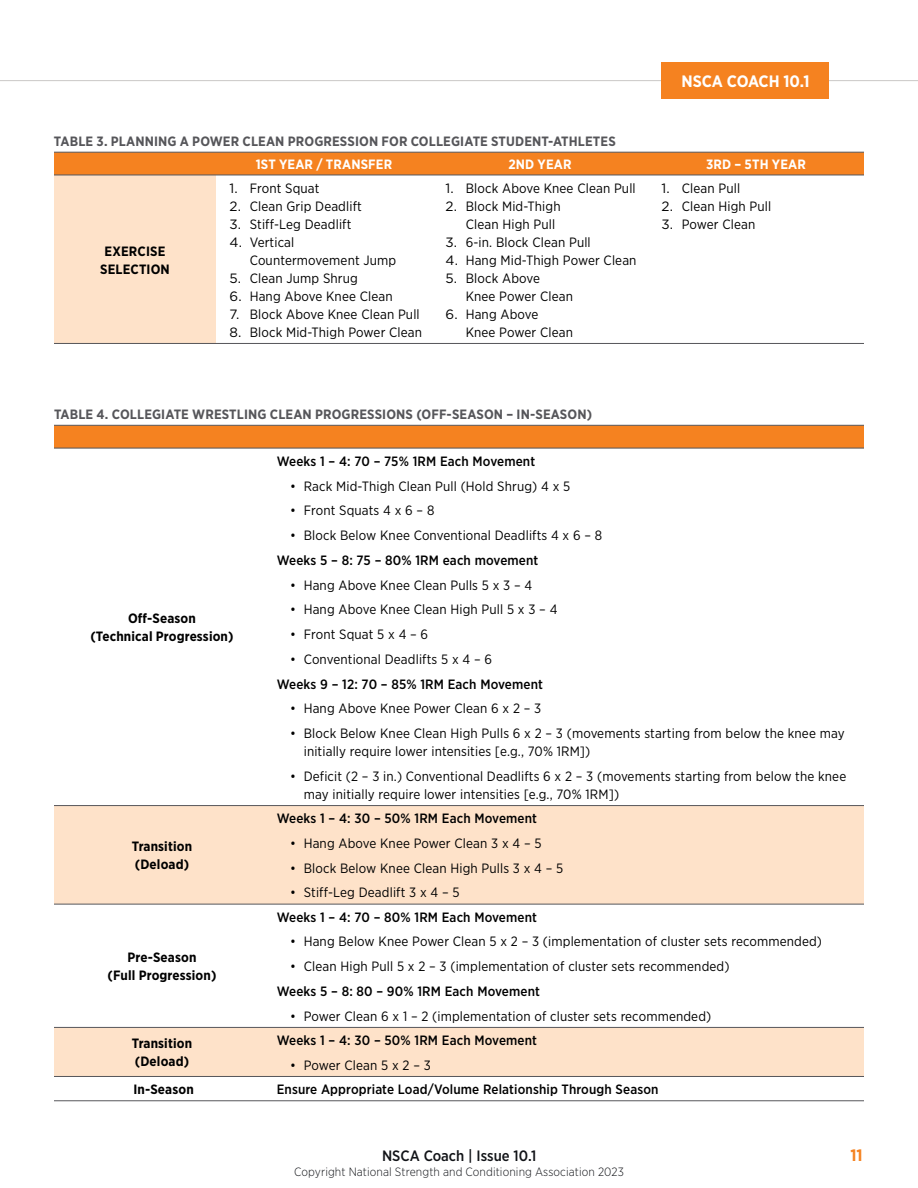
<style>
.page{position:relative;width:918px;height:1188px;background:#fff}
.page>*{position:absolute;margin:0;border:0;box-sizing:border-box;transform-origin:0 0}
.t1{font:700 16.5px "Gotham Narrow";color:#fff}
.t2{font:700 16.5px "Gotham Narrow";color:#f58220}
.t3{font:500 15px "Gotham Narrow";color:#121418}
.t4{font:13.5px/18px "Gotham Narrow";letter-spacing:.01em;color:#000}
.t5{font:500 13.5px "Gotham Narrow";letter-spacing:.01em;color:#000}
.t6{font:700 13.5px "Gotham Narrow";letter-spacing:.01em;color:#56565a}
.t7{font:700 13.5px/18px "Gotham Narrow";letter-spacing:.01em;color:#000;text-align:center}
.t8{font:700 13.5px "Gotham Narrow";letter-spacing:.01em;color:#fff}
.t9{font:300 12px "Gotham Narrow";letter-spacing:.01em;color:#121418}
.s1{font-family:"Gotham"}
</style>
<div class="page">
<hr style="left:0;top:80px;width:918px;height:1px;background:#cac8c7">
<div style="left:662px;top:62px;width:168px;height:36px;background:#f58220"></div>
<div style="left:54px;top:426px;width:810px;height:22px;background:#f58220"></div>
<div style="left:54px;top:806px;width:810px;height:98px;background:#fee2c9"></div>
<svg style="left:54px;top:1026px;width:810px;height:75px;fill:#fee2c9"></svg>
<hr style="left:54px;top:805px;width:216px;height:1px;background:#56565a">
<hr style="left:270px;top:805px;width:594px;height:1px;background:#56565a">
<hr style="left:54px;top:904px;width:216px;height:1px;background:#56565a">
<hr style="left:270px;top:904px;width:594px;height:1px;background:#56565a">
<hr style="left:54px;top:1027px;width:216px;height:1px;background:#56565a">
<hr style="left:270px;top:1027px;width:594px;height:1px;background:#56565a">
<hr style="left:54px;top:1076px;width:216px;height:1px;background:#56565a">
<hr style="left:270px;top:1076px;width:594px;height:1px;background:#56565a">
<hr style="left:54px;top:1101px;width:216px;height:1px;background:#56565a">
<hr style="left:270px;top:1101px;width:594px;height:1px;background:#56565a">
<hr style="left:54px;top:425px;width:216px;height:1px;background:#56565a">
<hr style="left:270px;top:425px;width:594px;height:1px;background:#56565a">
<hr style="left:54px;top:448px;width:216px;height:1px;background:#56565a">
<hr style="left:270px;top:448px;width:594px;height:1px;background:#56565a">
<div style="left:54px;top:153px;width:810px;height:22px;background:#f58220"></div>
<div style="left:54px;top:175px;width:162px;height:168px;background:#fee2c9"></div>
<hr style="left:54px;top:343px;width:162px;height:1px;background:#56565a">
<hr style="left:216px;top:343px;width:216px;height:1px;background:#56565a">
<hr style="left:432px;top:343px;width:216px;height:1px;background:#56565a">
<hr style="left:648px;top:343px;width:216px;height:1px;background:#56565a">
<hr style="left:54px;top:152px;width:162px;height:1px;background:#56565a">
<hr style="left:216px;top:152px;width:216px;height:1px;background:#56565a">
<hr style="left:432px;top:152px;width:216px;height:1px;background:#56565a">
<hr style="left:648px;top:152px;width:216px;height:1px;background:#56565a">
<hr style="left:54px;top:175px;width:162px;height:1px;background:#56565a">
<hr style="left:216px;top:175px;width:216px;height:1px;background:#56565a">
<hr style="left:432px;top:175px;width:216px;height:1px;background:#56565a">
<hr style="left:648px;top:175px;width:216px;height:1px;background:#56565a">
<p class="t1" style="left:681px;top:70px;width:130px">NSCA COACH 10.1</p>
<p class="t6" style="left:54px;top:132px;width:563px">TABLE 3. PLANNING A POWER CLEAN PROGRESSION FOR COLLEGIATE STUDENT-ATHLETES</p>
<p class="t8" style="left:256px;top:156px;width:138px">1ST YEAR / TRANSFER</p>
<p class="t8" style="left:508px;top:156px;width:65px">2ND YEAR</p>
<p class="t8" style="left:706px;top:156px;width:101px">3RD – 5TH YEAR</p>
<p class="t7" style="left:100px;top:242px;width:71px">EXERCISE<br>SELECTION</p>
<p class="t4" style="left:229px;top:179px;width:92px"><span class="s1">1.</span> Front Squat</p>
<p class="t4" style="left:229px;top:197px;width:134px"><span class="s1">2.</span> Clean Grip Deadlift</p>
<p class="t4" style="left:229px;top:215px;width:123px"><span class="s1">3.</span> Stiff-Leg Deadlift</p>
<p class="t4" style="left:250px;top:233px;width:148px;text-indent:-20px"><span class="s1">4.</span> Vertical<br>Countermovement Jump</p>
<p class="t4" style="left:229px;top:269px;width:130px"><span class="s1">5.</span> Clean Jump Shrug</p>
<p class="t4" style="left:229px;top:287px;width:165px"><span class="s1">6.</span> Hang Above Knee Clean</p>
<p class="t4" style="left:229px;top:305px;width:192px"><span class="s1">7.</span> Block Above Knee Clean Pull</p>
<p class="t4" style="left:229px;top:323px;width:194px"><span class="s1">8.</span> Block Mid-Thigh Power Clean</p>
<p class="t4" style="left:445px;top:179px;width:192px"><span class="s1">1.</span> Block Above Knee Clean Pull</p>
<p class="t4" style="left:466px;top:197px;width:96px;text-indent:-20px"><span class="s1">2.</span> Block Mid-Thigh<br>Clean High Pull</p>
<p class="t4" style="left:445px;top:233px;width:147px"><span class="s1">3.</span> 6-in. Block Clean Pull</p>
<p class="t4" style="left:445px;top:251px;width:193px"><span class="s1">4.</span> Hang Mid-Thigh Power Clean</p>
<p class="t4" style="left:466px;top:269px;width:109px;text-indent:-20px"><span class="s1">5.</span> Block Above<br>Knee Power Clean</p>
<p class="t4" style="left:466px;top:305px;width:109px;text-indent:-20px"><span class="s1">6.</span> Hang Above<br>Knee Power Clean</p>
<p class="t4" style="left:661px;top:179px;width:80px"><span class="s1">1.</span> Clean Pull</p>
<p class="t4" style="left:661px;top:197px;width:111px"><span class="s1">2.</span> Clean High Pull</p>
<p class="t4" style="left:661px;top:215px;width:95px"><span class="s1">3.</span> Power Clean</p>
<p class="t6" style="left:54px;top:405px;width:540px">TABLE 4. COLLEGIATE WRESTLING CLEAN PROGRESSIONS (OFF-SEASON – IN-SEASON)</p>
<p class="t7" style="left:90px;top:609px;width:145px">Off-Season<br>(Technical Progression)</p>
<p class="t7" style="left:132px;top:837px;width:62px;text-align:left">Transition (Deload)</p>
<p class="t7" style="left:107px;top:948px;width:111px">Pre-Season<br>(Full Progression)</p>
<p class="t5" style="left:277px;top:453px;width:260px">Weeks 1 – 4: 70 – 75% 1RM Each Movement</p>
<p class="t4" style="left:290px;top:477px;width:282px">• Rack Mid-Thigh Clean Pull (Hold Shrug) 4 x 5</p>
<p class="t4" style="left:290px;top:501px;width:146px">• Front Squats 4 x 6 – 8</p>
<p class="t4" style="left:290px;top:526px;width:314px">• Block Below Knee Conventional Deadlifts 4 x 6 – 8</p>
<p class="t5" style="left:277px;top:552px;width:263px">Weeks 5 – 8: 75 – 80% 1RM each movement</p>
<p class="t4" style="left:290px;top:576px;width:244px">• Hang Above Knee Clean Pulls 5 x 3 – 4</p>
<p class="t4" style="left:290px;top:600px;width:269px">• Hang Above Knee Clean High Pull 5 x 3 – 4</p>
<p class="t4" style="left:290px;top:625px;width:139px">• Front Squat 5 x 4 – 6</p>
<p class="t4" style="left:290px;top:650px;width:203px">• Conventional Deadlifts 5 x 4 – 6</p>
<p class="t5" style="left:277px;top:675px;width:268px">Weeks 9 – 12: 70 – 85% 1RM Each Movement</p>
<p class="t4" style="left:290px;top:699px;width:253px">• Hang Above Knee Power Clean 6 x 2 – 3</p>
<p class="t4" style="left:304px;top:724px;width:542px;text-indent:-14px">• Block Below Knee Clean High Pulls 6 x 2 – 3 (movements starting from below the knee may initially require lower intensities [e.g., 70% 1RM])</p>
<p class="t4" style="left:304px;top:767px;width:544px;text-indent:-14px">• Deficit (2 – 3 in.) Conventional Deadlifts 6 x 2 – 3 (movements starting from below the knee may initially require lower intensities [e.g., 70% 1RM])</p>
<p class="t5" style="left:277px;top:810px;width:262px">Weeks 1 – 4: 30 – 50% 1RM Each Movement</p>
<p class="t4" style="left:290px;top:834px;width:253px">• Hang Above Knee Power Clean 3 x 4 – 5</p>
<p class="t4" style="left:290px;top:859px;width:275px">• Block Below Knee Clean High Pulls 3 x 4 – 5</p>
<p class="t4" style="left:290px;top:883px;width:171px">• Stiff-Leg Deadlift 3 x 4 – 5</p>
<p class="t5" style="left:277px;top:908px;width:262px">Weeks 1 – 4: 70 – 80% 1RM Each Movement</p>
<p class="t4" style="left:290px;top:932px;width:533px">• Hang Below Knee Power Clean 5 x 2 – 3 (implementation of cluster sets recommended)</p>
<p class="t4" style="left:290px;top:957px;width:441px">• Clean High Pull 5 x 2 – 3 (implementation of cluster sets recommended)</p>
<p class="t5" style="left:277px;top:983px;width:265px">Weeks 5 – 8: 80 – 90% 1RM Each Movement</p>
<p class="t4" style="left:290px;top:1007px;width:423px">• Power Clean 6 x 1 – 2 (implementation of cluster sets recommended)</p>
<p class="t7" style="left:132px;top:1034px;width:62px;text-align:left">Transition (Deload)</p>
<p class="t5" style="left:277px;top:1032px;width:262px">Weeks 1 – 4: 30 – 50% 1RM Each Movement</p>
<p class="t4" style="left:290px;top:1056px;width:142px">• Power Clean 5 x 2 – 3</p>
<p class="t7" style="left:133px;top:1080px;width:62px">In-Season</p>
<p class="t5" style="left:277px;top:1081px;width:383px">Ensure Appropriate Load/Volume Relationship Through Season</p>
<p class="t3" style="left:382px;top:1146px;width:156px">NSCA Coach | Issue 10.1</p>
<p class="t2" style="left:850px;top:1144px;width:14px">11</p>
<p class="t9" style="left:294px;top:1164px;width:331px">Copyright National Strength and Conditioning Association 2023</p>
</div>
